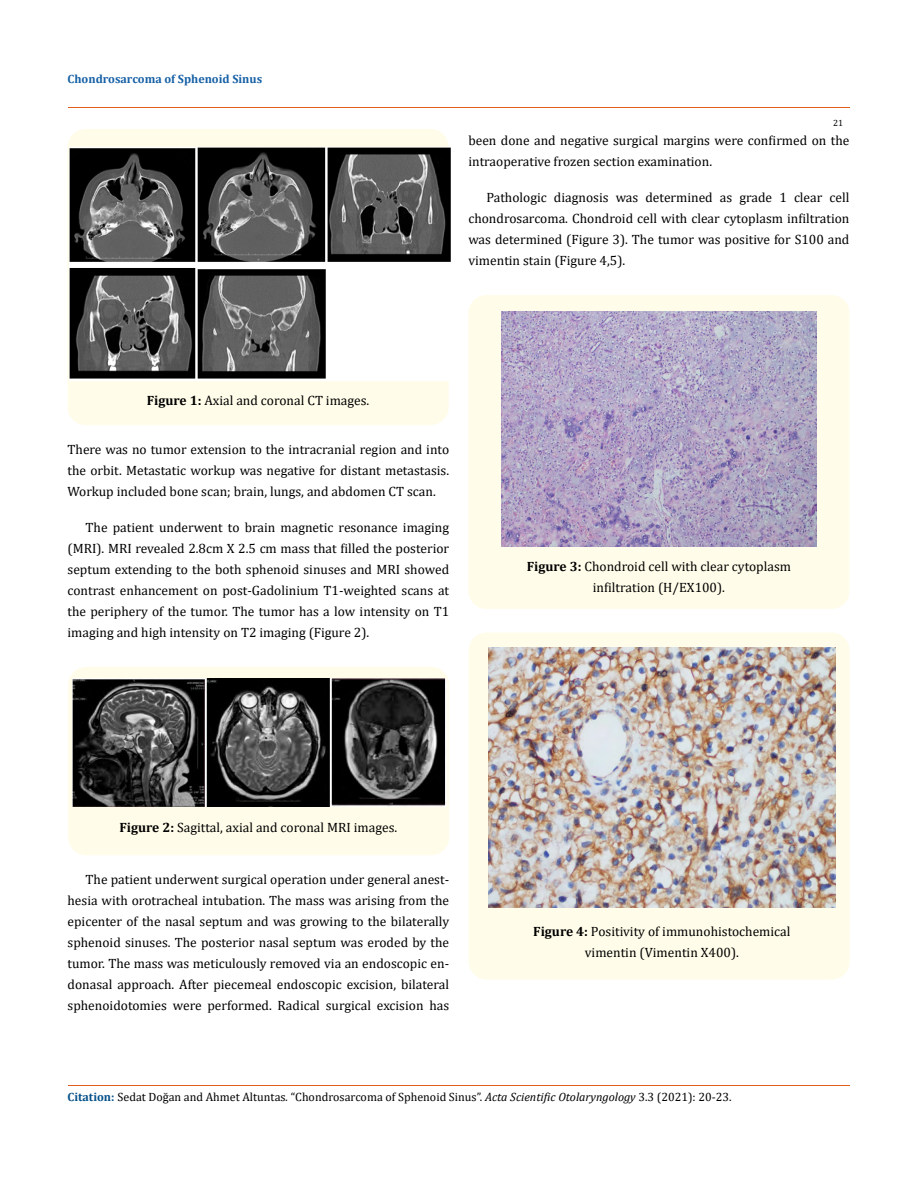
<style>
.page{position:relative;width:917px;height:1188px;background:#fff}
.page>*{position:absolute;margin:0;border:0;box-sizing:border-box;transform-origin:0 0}
.t1{font:13.5px/21px "Cambria";color:#000;text-align:justify}
.t2{font:12px "Cambria";color:#000}
.t3{font:700 12px "Cambria";color:#1560a6}
.t4{font:9px "Cambria";color:#000}
.s1{font-weight:700}
.s2{font-weight:700;color:#035089}
.s3{font-style:italic}
</style>
<div class="page">
<div style="left:68px;top:129px;width:380px;height:296px;background:#fffde9;border-radius:18px"></div>
<img style="left:69px;top:148px;width:382px;height:232px">
<div style="left:68px;top:667px;width:381px;height:188px;background:#fffde9;border-radius:18px"></div>
<img style="left:72px;top:678px;width:374px;height:128px">
<div style="left:468px;top:295px;width:381px;height:314px;background:#fffde9;border-radius:18px"></div>
<img style="left:501px;top:311px;width:315px;height:235px">
<div style="left:468px;top:633px;width:381px;height:347px;background:#fffde9;border-radius:18px"></div>
<img style="left:488px;top:648px;width:348px;height:260px">
<hr style="left:68px;top:108px;width:781px;height:1px;background:#e05d1a">
<hr style="left:68px;top:1085px;width:781px;height:1px;background:#e05d1a">
<p class="t3" style="left:68px;top:70px;width:196px">Chondrosarcoma of Sphenoid Sinus</p>
<p class="t4" style="left:833px;top:118px;width:11px">21</p>
<p class="t1" style="left:468px;top:130px;width:382px">been done and negative surgical margins were confirmed on the intraoperative frozen section examination.</p>
<p class="t1" style="left:468px;top:187px;width:382px;text-indent:18px">Pathologic diagnosis was determined as grade 1 clear cell chondrosarcoma. Chondroid cell with clear cytoplasm infiltration was determined (Figure 3). The tumor was positive for S100 and vimentin stain (Figure 4,5).</p>
<p class="t1" style="left:147px;top:390px;width:224px"><span class="s1">Figure 1:</span> Axial and coronal CT images.</p>
<p class="t1" style="left:68px;top:438px;width:383px">There was no tumor extension to the intracranial region and into the orbit. Metastatic workup was negative for distant metastasis.<br>Workup included bone scan; brain, lungs, and abdomen CT scan.</p>
<p class="t1" style="left:68px;top:516px;width:383px;text-indent:18px">The patient underwent to brain magnetic resonance imaging (MRI). MRI revealed 2.8cm X 2.5 cm mass that filled the posterior septum extending to the both sphenoid sinuses and MRI showed contrast enhancement on post-Gadolinium T1-weighted scans at the periphery of the tumor. The tumor has a low intensity on T1 imaging and high intensity on T2 imaging (Figure 2).</p>
<p class="t1" style="left:526px;top:556px;width:266px;text-align:center"><span class="s1">Figure 3:</span> Chondroid cell with clear cytoplasm infiltration (H/EX100).</p>
<p class="t1" style="left:119px;top:816px;width:279px"><span class="s1">Figure 2:</span> Sagittal, axial and coronal MRI images.</p>
<p class="t1" style="left:68px;top:868px;width:383px;text-indent:18px">The patient underwent surgical operation under general anest&shy;hesia with orotracheal intubation. The mass was arising from the epicenter of the nasal septum and was growing to the bilaterally sphenoid sinuses. The posterior nasal septum was eroded by the tumor. The mass was meticulously removed via an endoscopic en&shy;donasal approach. After piecemeal endoscopic excision, bilateral sphenoidotomies were performed. Radical surgical excision has</p>
<p class="t1" style="left:533px;top:920px;width:259px;text-align:center"><span class="s1">Figure 4:</span> Positivity of immunohistochemical vimentin (Vimentin X400).</p>
<p class="t2" style="left:68px;top:1089px;width:665px"><span class="s2">Citation:</span> Sedat Doğan and Ahmet Altuntas<span class="s3">.</span> “Chondrosarcoma of Sphenoid Sinus”. <span class="s3">Acta Scientific Otolaryngology</span> 3.3 (2021): 20-23.</p>
</div>
